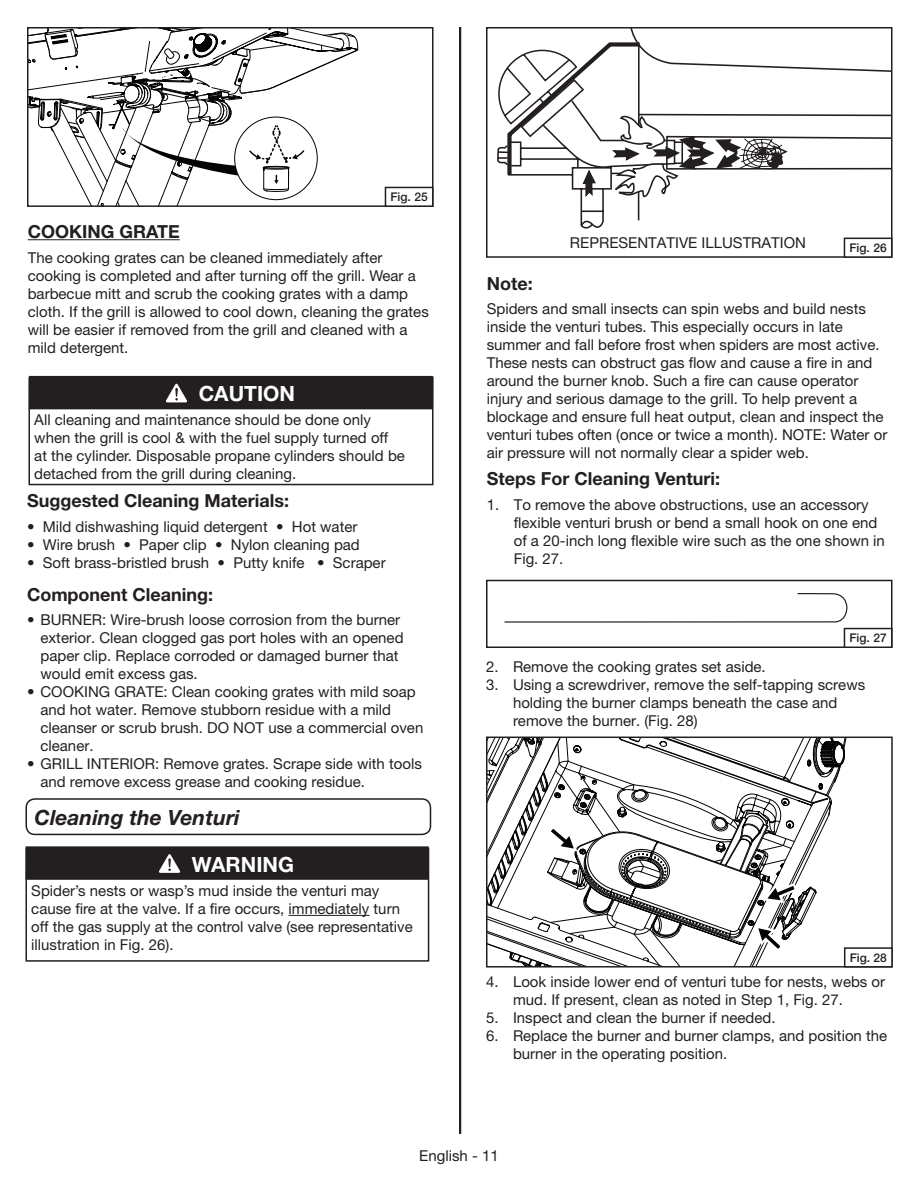
<style>
.page{position:relative;width:918px;height:1188px;background:#fff}
.page>*{position:absolute;margin:0;border:0;box-sizing:border-box;transform-origin:0 0}
.t1{font:italic 700 21px "Helvetica Neue LT Std";color:#231f20}
.t2{font:700 21px "Helvetica Neue LT Std";color:#fff}
.t3{font:700 18px "Helvetica Neue LT Std";color:#231f20}
.t4{font:15px/18px "Helvetica Neue LT Std";color:#231f20}
.t5{font:500 12px "Helvetica Neue LT Std";color:#231f20}
</style>
<div class="page">
<hr style="left:459px;top:27px;width:2px;height:1107px;background:#231f20">
<svg style="left:504px;top:593px;width:344px;height:30px"></svg>
<div style="left:486px;top:580px;width:406px;height:68px;border:2px solid #231f20"></div>
<div style="left:844px;top:629px;width:48px;height:18px;background:#fff"></div>
<div style="left:844px;top:628px;width:48px;height:20px;border:1px solid #231f20"></div>
<div style="left:26px;top:798px;width:405px;height:37px;border:2px solid #231f20;border-radius:9px"></div>
<hr style="left:289px;top:915px;width:80px;height:1px;background:#231f20">
<div style="left:26px;top:848px;width:403px;height:114px;border:2px solid #231f20"></div>
<div style="left:25px;top:846px;width:404px;height:34px;background:#231f20"></div>
<svg style="left:159px;top:854px;width:21px;height:19px"></svg>
<svg style="left:631px;top:30px;width:258px;height:140px"></svg>
<svg style="left:497px;top:40px;width:286px;height:189px"></svg>
<div style="left:486px;top:27px;width:406px;height:231px;border:2px solid #231f20"></div>
<div style="left:844px;top:238px;width:48px;height:19px;background:#fff"></div>
<div style="left:844px;top:238px;width:48px;height:20px;border:1px solid #231f20"></div>
<hr style="left:28px;top:239px;width:152px;height:1px;background:#231f20">
<div style="left:28px;top:377px;width:406px;height:108px;border:2px solid #231f20"></div>
<div style="left:29px;top:376px;width:404px;height:33px;background:#231f20"></div>
<svg style="left:166px;top:384px;width:21px;height:18px"></svg>
<svg style="left:489px;top:740px;width:355px;height:225px"></svg>
<svg style="left:546px;top:824px;width:33px;height:29px"></svg>
<svg style="left:753px;top:923px;width:32px;height:31px"></svg>
<svg style="left:761px;top:881px;width:38px;height:24px"></svg>
<div style="left:486px;top:737px;width:407px;height:231px;border:2px solid #231f20"></div>
<div style="left:845px;top:948px;width:47px;height:19px;background:#fff"></div>
<div style="left:844px;top:947px;width:49px;height:21px;border:1px solid #231f20"></div>
<svg style="left:30px;top:30px;width:328px;height:174px"></svg>
<div style="left:27px;top:27px;width:407px;height:180px;border:2px solid #231f20"></div>
<div style="left:385px;top:187px;width:48px;height:19px;background:#fff"></div>
<div style="left:385px;top:187px;width:48px;height:20px;border:1px solid #231f20"></div>
<p class="t5" style="left:391px;top:190px;width:39px">Fig. 25</p>
<p class="t3" style="left:28px;top:220px;width:153px">COOKING GRATE</p>
<p class="t4" style="left:28px;top:248px;width:403px">The cooking grates can be cleaned immediately after cooking is completed and after turning off the grill. Wear a barbecue mitt and scrub the cooking grates with a damp cloth. If the grill is allowed to cool down, cleaning the grates will be easier if removed from the grill and cleaned with a mild detergent.</p>
<h1 class="t2" style="left:199px;top:381px;width:98px">CAUTION</h1>
<p class="t4" style="left:34px;top:411px;width:372px">All cleaning and maintenance should be done only when the grill is cool &amp; with the fuel supply turned off<br>at the cylinder. Disposable propane cylinders should be detached from the grill during cleaning.</p>
<p class="t3" style="left:27px;top:490px;width:264px">Suggested Cleaning Materials:</p>
<p class="t4" style="left:27px;top:518px;width:332px">• Mild dishwashing liquid detergent • Hot water</p>
<p class="t4" style="left:27px;top:536px;width:334px">• Wire brush • Paper clip • Nylon cleaning pad</p>
<p class="t4" style="left:27px;top:554px;width:360px">• Soft brass-bristled brush • Putty knife • Scraper</p>
<p class="t3" style="left:27px;top:583px;width:188px">Component Cleaning:</p>
<p class="t4" style="left:40px;top:611px;width:365px;text-indent:-14px">• BURNER: Wire-brush loose corrosion from the burner exterior. Clean clogged gas port holes with an opened paper clip. Replace corroded or damaged burner that would emit excess gas.</p>
<p class="t4" style="left:40px;top:683px;width:384px;text-indent:-14px">• COOKING GRATE: Clean cooking grates with mild soap and hot water. Remove stubborn residue with a mild cleanser or scrub brush. DO NOT use a commercial oven cleaner.</p>
<p class="t4" style="left:40px;top:755px;width:383px;text-indent:-14px">• GRILL INTERIOR: Remove grates. Scrape side with tools and remove excess grease and cooking residue.</p>
<h1 class="t1" style="left:34px;top:804px;width:207px">Cleaning the Venturi</h1>
<h1 class="t2" style="left:192px;top:851px;width:104px">WARNING</h1>
<p class="t4" style="left:31px;top:881px;width:383px">Spider’s nests or wasp’s mud inside the venturi may cause fire at the valve. If a fire occurs, immediately turn off the gas supply at the control valve (see representative illustration in Fig. 26).</p>
<p class="t4" style="left:570px;top:233px;width:238px">REPRESENTATIVE ILLUSTRATION</p>
<p class="t5" style="left:850px;top:241px;width:39px">Fig. 26</p>
<p class="t3" style="left:487px;top:272px;width:48px">Note:</p>
<p class="t4" style="left:487px;top:300px;width:402px">Spiders and small insects can spin webs and build nests inside the venturi tubes. This especially occurs in late summer and fall before frost when spiders are most active.<br>These nests can obstruct gas flow and cause a fire in and around the burner knob. Such a fire can cause operator injury and serious damage to the grill. To help prevent a blockage and ensure full heat output, clean and inspect the venturi tubes often (once or twice a month). NOTE: Water or air pressure will not normally clear a spider web.</p>
<p class="t3" style="left:487px;top:468px;width:235px">Steps For Cleaning Venturi:</p>
<p class="t4" style="left:514px;top:496px;width:373px;text-indent:-27px">1. To remove the above obstructions, use an accessory flexible venturi brush or bend a small hook on one end of a 20-inch long flexible wire such as the one shown in Fig. 27.</p>
<p class="t5" style="left:850px;top:631px;width:39px">Fig. 27</p>
<p class="t4" style="left:486px;top:658px;width:281px">2. Remove the cooking grates set aside.</p>
<p class="t4" style="left:513px;top:676px;width:354px;text-indent:-27px">3. Using a screwdriver, remove the self-tapping screws holding the burner clamps beneath the case and remove the burner. (Fig. 28)</p>
<p class="t5" style="left:850px;top:950px;width:39px">Fig. 28</p>
<p class="t4" style="left:513px;top:972px;width:374px;text-indent:-27px">4. Look inside lower end of venturi tube for nests, webs or mud. If present, clean as noted in Step 1, Fig. 27.</p>
<p class="t4" style="left:486px;top:1008px;width:291px">5. Inspect and clean the burner if needed.</p>
<p class="t4" style="left:513px;top:1026px;width:376px;text-indent:-27px">6. Replace the burner and burner clamps, and position the burner in the operating position.</p>
<p class="t4" style="left:419px;top:1146px;width:81px">English - 11</p>
</div>
